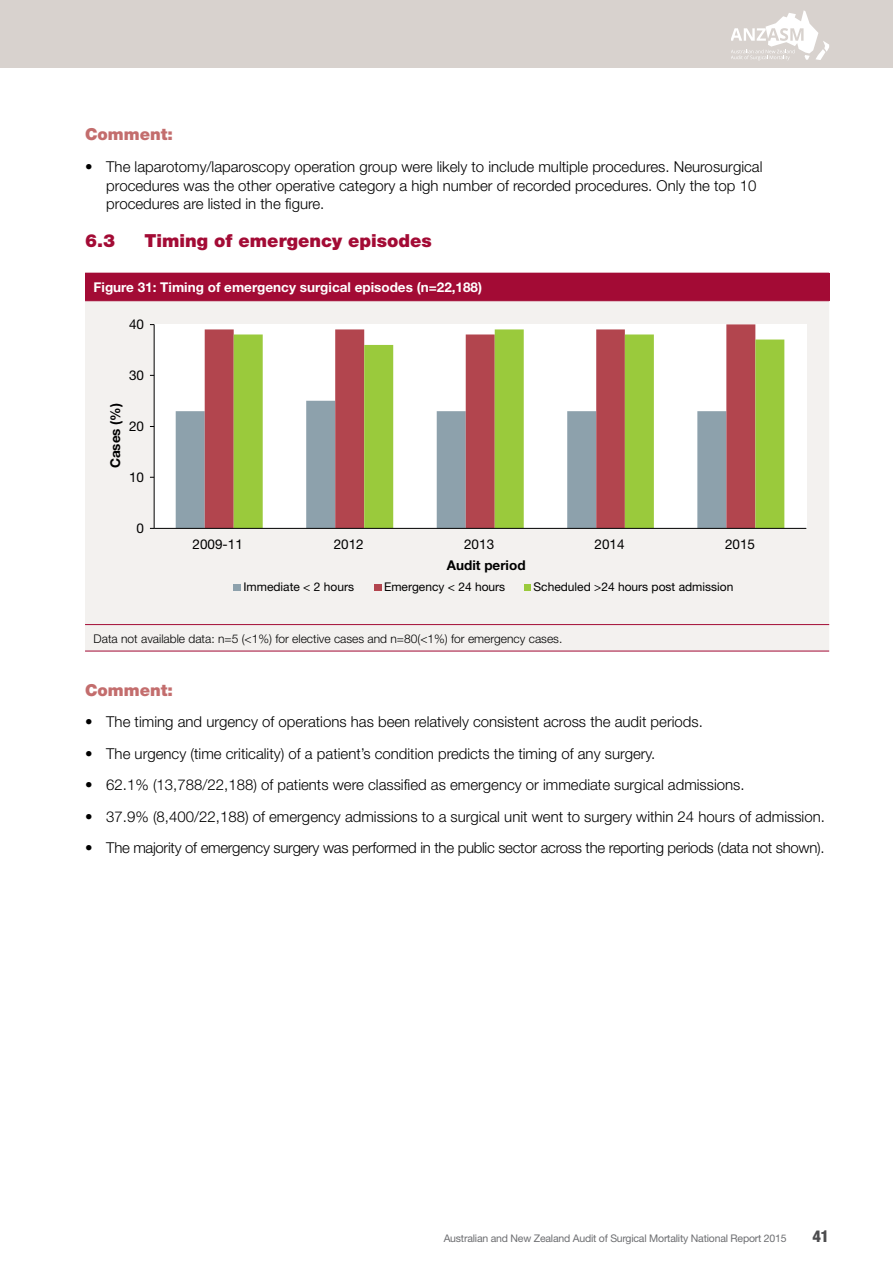
<style>
.page{position:relative;width:893px;height:1263px;background:#fff}
.page>*{position:absolute;margin:0;border:0;box-sizing:border-box;transform-origin:0 0}
.t1{font:900 18px "Helvetica Neue";color:#a30b35}
.t2{font:900 16.5px "Helvetica Neue";color:#c36d6d}
.t3{font:800 condensed 16.5px "Helvetica Neue";color:#4d4d4f}
.t4{font:300 15px/18.8px "Helvetica Neue";color:#000}
.t5{font:300 15px "Helvetica Neue";letter-spacing:-.02em;color:#000}
.t6{font:700 13.5px "Helvetica Neue";color:#fff}
.t7{font:13.5px "Helvetica Neue";color:#000}
.t8{font:700 13.5px "Helvetica Neue";color:#000}
.t9{font:300 12px "Helvetica Neue";color:#000}
.t10{font:12px "Helvetica Neue";color:#000}
.t11{font:10.5px "Helvetica Neue";letter-spacing:-.02em;color:#6d6e71}
</style>
<div class="page">
<div style="left:0;top:0;width:893px;height:68px;background:#d8d2ce"></div>
<svg style="left:731px;top:10px;width:98px;height:50px"></svg>
<div style="left:85px;top:273px;width:744px;height:28px;background:#a30b35"></div>
<div style="left:85px;top:303px;width:744px;height:348px;background:#f3f1ef"></div>
<hr style="left:85px;top:624px;width:744px;height:1px;background:#a30b35">
<hr style="left:85px;top:651px;width:744px;height:1px;background:#a30b35">
<div style="left:154px;top:324px;width:652px;height:204px;background:#fff"></div>
<svg style="left:176px;top:401px;width:29px;height:127px;background:#96a7b1"></svg>
<svg style="left:205px;top:324px;width:550px;height:204px;fill:#b2454e"></svg>
<svg style="left:234px;top:329px;width:550px;height:199px"></svg>
<hr style="left:154px;top:325px;width:1px;height:203px;background:#000">
<hr style="left:154px;top:528px;width:652px;height:1px;background:#000">
<div style="left:234px;top:584px;width:7px;height:7px;background:#8da1ac"></div>
<div style="left:374px;top:584px;width:7px;height:7px;background:#b2454e"></div>
<div style="left:524px;top:584px;width:7px;height:7px;background:#9aca3c"></div>
<p class="t2" style="left:85px;top:125px;width:90px">Comment:</p>
<p class="t4" style="left:106px;top:157px;width:658px;text-indent:-21px">• The laparotomy/laparoscopy operation group were likely to include multiple procedures. Neurosurgical procedures was the other operative category a high number of recorded procedures. Only the top 10 procedures are listed in the figure.</p>
<p class="t1" style="left:85px;top:230px;width:32px">6.3</p>
<p class="t1" style="left:145px;top:230px;width:289px">Timing of emergency episodes</p>
<p class="t6" style="left:94px;top:279px;width:390px">Figure 31: Timing of emergency surgical episodes (n=22,188)</p>
<p class="t7" style="left:129px;top:316px;width:17px">40</p>
<p class="t7" style="left:129px;top:367px;width:17px">30</p>
<p class="t8" style="left:107px;top:468px;width:67px;rotate:-90deg">Cases (%)</p>
<p class="t7" style="left:129px;top:418px;width:17px">20</p>
<p class="t7" style="left:129px;top:469px;width:17px">10</p>
<p class="t7" style="left:137px;top:520px;width:9px">0</p>
<p class="t7" style="left:193px;top:536px;width:52px">2009-11</p>
<p class="t7" style="left:334px;top:536px;width:32px">2012</p>
<p class="t7" style="left:464px;top:536px;width:32px">2013</p>
<p class="t7" style="left:595px;top:536px;width:32px">2014</p>
<p class="t7" style="left:725px;top:536px;width:32px">2015</p>
<p class="t8" style="left:447px;top:557px;width:80px">Audit period</p>
<p class="t10" style="left:243px;top:580px;width:112px">Immediate &lt; 2 hours</p>
<p class="t10" style="left:384px;top:580px;width:123px">Emergency &lt; 24 hours</p>
<p class="t10" style="left:533px;top:580px;width:201px">Scheduled &gt;24 hours post admission</p>
<p class="t9" style="left:94px;top:631px;width:470px">Data not available data: n=5 (&lt;1%) for elective cases and n=80(&lt;1%) for emergency cases.</p>
<p class="t2" style="left:85px;top:680px;width:90px">Comment:</p>
<p class="t4" style="left:85px;top:712px;width:619px">• The timing and urgency of operations has been relatively consistent across the audit periods.</p>
<p class="t4" style="left:85px;top:744px;width:572px">• The urgency (time criticality) of a patient’s condition predicts the timing of any surgery.</p>
<p class="t4" style="left:85px;top:775px;width:661px">• 62.1% (13,788/22,188) of patients were classified as emergency or immediate surgical admissions.</p>
<p class="t4" style="left:85px;top:807px;width:741px">• 37.9% (8,400/22,188) of emergency admissions to a surgical unit went to surgery within 24 hours of admission.</p>
<p class="t5" style="left:85px;top:839px;width:741px">• The majority of emergency surgery was performed in the public sector across the reporting periods (data not shown).</p>
<p class="t11" style="left:444px;top:1232px;width:344px">Australian and New Zealand Audit of Surgical Mortality National Report 2015</p>
<p class="t3" style="left:812px;top:1225px;width:18px">41</p>
</div>
